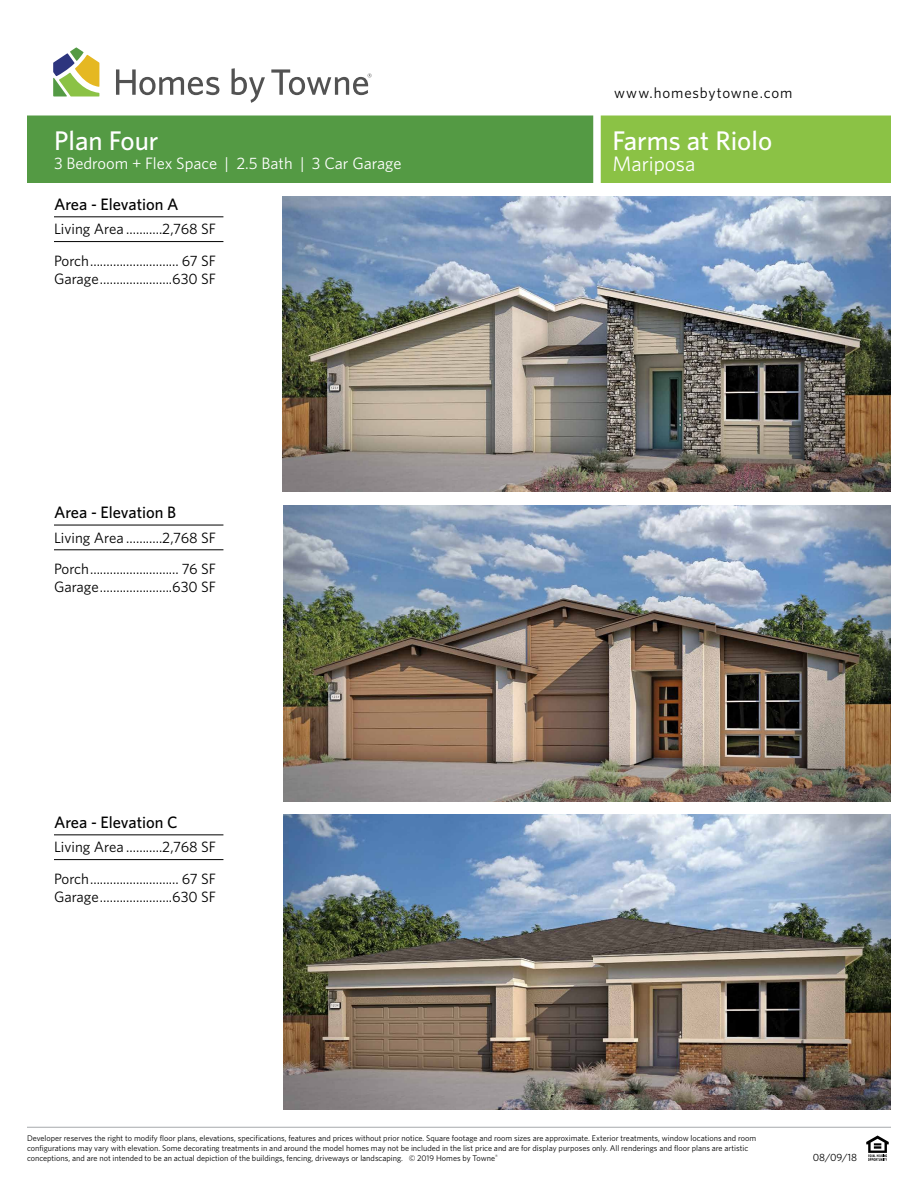
<style>
.page{position:relative;width:918px;height:1188px;background:#fff}
.page>*{position:absolute;margin:0;border:0;box-sizing:border-box;transform-origin:0 0}
.t1{font:500 27px "Whitney";color:#fff}
.t2{font:21px "Whitney";color:#fff}
.t3{font:500 16.5px "Whitney";color:#000}
.t4{font:16.5px "Whitney";color:#fff}
.t5{font:15px/31.5px "Whitney";color:#000}
.t6{font:15px "Whitney";letter-spacing:.055em;color:#000}
.t7{font:10.5px "Whitney";color:#000}
.t8{font:8.25px/9.9px "Whitney";color:#000}
</style>
<div class="page">
<hr style="left:27px;top:1127px;width:864px;height:1px;background:#a7a9ac">
<svg style="left:866px;top:1136px;width:23px;height:25px"></svg>
<svg style="left:53px;top:47px;width:46px;height:49px"></svg>
<svg style="left:116px;top:69px;width:103px;height:26px"></svg>
<svg style="left:232px;top:68px;width:33px;height:35px"></svg>
<svg style="left:271px;top:69px;width:101px;height:26px"></svg>
<div style="left:27px;top:116px;width:570px;height:67px;background:#549a44"></div>
<div style="left:597px;top:116px;width:294px;height:67px;background:#8bc245"></div>
<div style="left:593px;top:113px;width:8px;height:70px;background:#fff"></div>
<hr style="left:54px;top:216px;width:169px;height:1px;background:#000">
<hr style="left:54px;top:241px;width:169px;height:1px;background:#000">
<hr style="left:54px;top:525px;width:169px;height:1px;background:#000">
<hr style="left:54px;top:549px;width:169px;height:1px;background:#000">
<hr style="left:54px;top:834px;width:169px;height:1px;background:#000">
<hr style="left:54px;top:859px;width:169px;height:1px;background:#000">
<img style="left:283px;top:197px;width:607px;height:295px">
<img style="left:284px;top:506px;width:607px;height:295px">
<img style="left:284px;top:814px;width:607px;height:296px">
<h1 class="t1" style="left:54px;top:122px;width:106px">Plan Four</h1>
<h3 class="t4" style="left:54px;top:153px;width:349px">3 Bedroom + Flex Space | 2.5 Bath | 3 Car Garage</h3>
<h3 class="t3" style="left:54px;top:193px;width:126px">Area - Elevation A</h3>
<h3 class="t5" style="left:54px;top:213px;width:163px">Living Area ...........2,768 SF<br>Porch........................... 67 SF</h3>
<h3 class="t5" style="left:54px;top:263px;width:163px">Garage......................630 SF</h3>
<h3 class="t3" style="left:54px;top:501px;width:124px">Area - Elevation B</h3>
<h3 class="t5" style="left:54px;top:521px;width:163px">Living Area ...........2,768 SF<br>Porch........................... 76 SF</h3>
<h3 class="t5" style="left:54px;top:571px;width:163px">Garage......................630 SF</h3>
<h3 class="t3" style="left:54px;top:811px;width:125px">Area - Elevation C</h3>
<h3 class="t5" style="left:54px;top:831px;width:163px">Living Area ...........2,768 SF<br>Porch........................... 67 SF</h3>
<h3 class="t5" style="left:54px;top:881px;width:163px">Garage......................630 SF</h3>
<h3 class="t6" style="left:614px;top:83px;width:180px">www.homesbytowne.com</h3>
<h1 class="t1" style="left:612px;top:122px;width:161px">Farms at Riolo</h1>
<h2 class="t2" style="left:612px;top:149px;width:85px">Mariposa</h2>
<p class="t8" style="left:27px;top:1133px;width:731px">Developer reserves the right to modify floor plans, elevations, specifications, features and prices without prior notice. Square footage and room sizes are approximate. Exterior treatments, window locations and room configurations may vary with elevation. Some decorating treatments in and around the model homes may not be included in the list price and are for display purposes only. All renderings and floor plans are artistic conceptions, and are not intended to be an actual depiction of the buildings, fencing, driveways or landscaping. © 2019 Homes by Towne<sup>®</sup></p>
<p class="t7" style="left:813px;top:1150px;width:46px">08/09/18</p>
</div>
